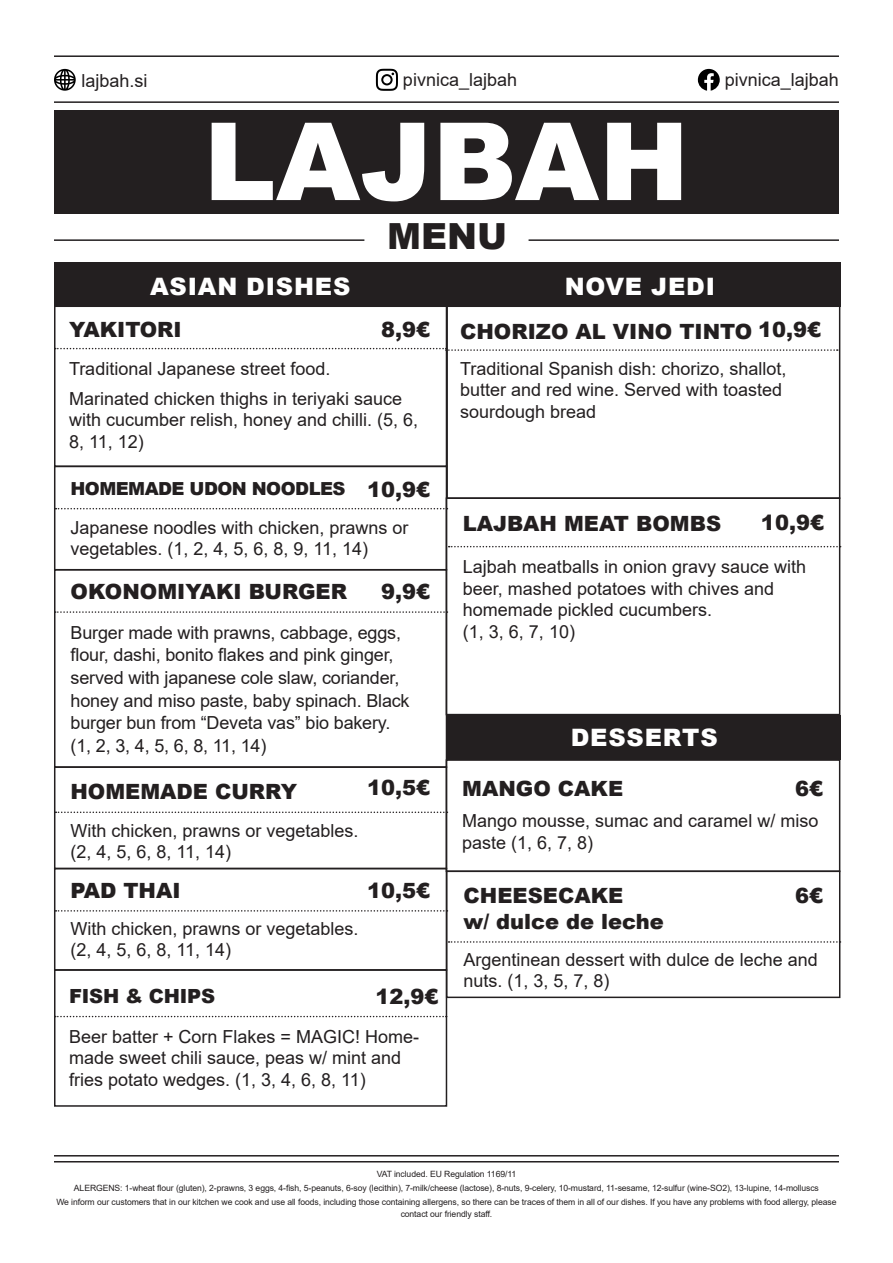
<style>
.page{position:relative;width:893px;height:1263px;background:#fff}
.page>*{position:absolute;margin:0;border:0;box-sizing:border-box;transform-origin:0 0}
.t1{font:900 108px "Arial";color:#fff}
.t2{font:900 36px "Arial";color:#231f20}
.t3{font:900 24px "Arial";letter-spacing:.035em;color:#fff}
.t4{font:900 21px "Arial";color:#231f20}
.t5{font:900 19.5px "Arial";letter-spacing:-.01em;color:#231f20}
.t6{font:18px/21.6px "Arial";color:#231f20}
.t7{font:900 18px "Arial";letter-spacing:-.03em;color:#231f20}
.t8{font:8.7px/14.1px "Arial";letter-spacing:-.01em;color:#231f20;text-align:center}
</style>
<div class="page">
<div style="left:54px;top:110px;width:785px;height:103px;background:#231f20"></div>
<hr style="left:54px;top:55px;width:785px;height:2px;background:#231f20">
<svg style="left:698px;top:69px;width:22px;height:22px"></svg>
<svg style="left:376px;top:69px;width:22px;height:22px"></svg>
<svg style="left:54px;top:69px;width:22px;height:22px"></svg>
<hr style="left:54px;top:101px;width:785px;height:2px;background:#231f20">
<hr style="left:54px;top:1155px;width:785px;height:1px;background:#231f20">
<hr style="left:54px;top:1161px;width:785px;height:1px;background:#231f20">
<hr style="left:529px;top:239px;width:310px;height:2px;background:#231f20">
<hr style="left:54px;top:239px;width:310px;height:2px;background:#231f20">
<svg style="left:55px;top:910px;width:391px;height:2px"></svg>
<div style="left:54px;top:766px;width:393px;height:103px;border:2px solid #231f20"></div>
<div style="left:446px;top:870px;width:394px;height:128px;border:2px solid #231f20"></div>
<div style="left:54px;top:263px;width:393px;height:44px;background:#231f20"></div>
<div style="left:54px;top:466px;width:393px;height:104px;border:2px solid #231f20"></div>
<svg style="left:55px;top:811px;width:391px;height:2px"></svg>
<svg style="left:55px;top:508px;width:391px;height:1px"></svg>
<div style="left:54px;top:569px;width:393px;height:199px;border:2px solid #231f20"></div>
<svg style="left:55px;top:611px;width:391px;height:2px"></svg>
<div style="left:447px;top:715px;width:393px;height:44px;background:#231f20"></div>
<svg style="left:449px;top:941px;width:391px;height:2px"></svg>
<div style="left:54px;top:969px;width:393px;height:138px;border:2px solid #231f20"></div>
<svg style="left:55px;top:1016px;width:392px;height:1px"></svg>
<div style="left:446px;top:305px;width:394px;height:194px;border:2px solid #231f20"></div>
<svg style="left:55px;top:348px;width:783px;height:3px"></svg>
<div style="left:444px;top:263px;width:396px;height:44px;background:#231f20"></div>
<div style="left:446px;top:497px;width:394px;height:218px;border:2px solid #231f20"></div>
<svg style="left:449px;top:546px;width:392px;height:1px"></svg>
<div style="left:446px;top:759px;width:394px;height:113px;border:2px solid #231f20"></div>
<p class="t6" style="left:82px;top:70px;width:68px">lajbah.si</p>
<p class="t6" style="left:403px;top:69px;width:116px">pivnica_lajbah</p>
<p class="t6" style="left:725px;top:69px;width:116px">pivnica_lajbah</p>
<h1 class="t1" style="left:204px;top:83px;width:487px">LAJBAH</h1>
<h2 class="t2" style="left:387px;top:210px;width:121px">MENU</h2>
<p class="t3" style="left:150px;top:269px;width:202px">ASIAN DISHES</p>
<p class="t4" style="left:69px;top:314px;width:114px">YAKITORI</p>
<p class="t4" style="left:381px;top:314px;width:51px">8,9€</p>
<p class="t6" style="left:69px;top:357px;width:263px">Traditional Japanese street food.</p>
<p class="t6" style="left:69px;top:388px;width:351px">Marinated chicken thighs in teriyaki sauce with cucumber relish, honey and chilli. (5, 6,<br>8, 11, 12)</p>
<p class="t7" style="left:70px;top:475px;width:277px">HOMEMADE UDON NOODLES</p>
<p class="t4" style="left:367px;top:474px;width:65px">10,9€</p>
<p class="t6" style="left:70px;top:516px;width:340px">Japanese noodles with chicken, prawns or vegetables. (1, 2, 4, 5, 6, 8, 9, 11, 14)</p>
<p class="t4" style="left:71px;top:577px;width:278px">OKONOMIYAKI BURGER</p>
<p class="t4" style="left:381px;top:577px;width:51px">9,9€</p>
<p class="t6" style="left:71px;top:622px;width:332px">Burger made with prawns, cabbage, eggs,</p>
<p class="t6" style="left:71px;top:644px;width:324px">flour, dashi, bonito flakes and pink ginger,</p>
<p class="t6" style="left:71px;top:667px;width:330px">served with japanese cole slaw, coriander,</p>
<p class="t6" style="left:71px;top:689px;width:340px">honey and miso paste, baby spinach. Black</p>
<p class="t6" style="left:71px;top:712px;width:321px">burger bun from “Deveta vas” bio bakery.</p>
<p class="t6" style="left:71px;top:734px;width:197px">(1, 2, 3, 4, 5, 6, 8, 11, 14)</p>
<p class="t4" style="left:70px;top:776px;width:228px">HOMEMADE CURRY</p>
<p class="t4" style="left:367px;top:772px;width:65px">10,5€</p>
<p class="t6" style="left:70px;top:820px;width:290px">With chicken, prawns or vegetables.</p>
<p class="t6" style="left:70px;top:841px;width:162px">(2, 4, 5, 6, 8, 11, 14)</p>
<p class="t4" style="left:70px;top:875px;width:112px">PAD THAI</p>
<p class="t4" style="left:367px;top:875px;width:65px">10,5€</p>
<p class="t6" style="left:70px;top:918px;width:290px">With chicken, prawns or vegetables.</p>
<p class="t6" style="left:70px;top:939px;width:162px">(2, 4, 5, 6, 8, 11, 14)</p>
<p class="t5" style="left:69px;top:982px;width:148px">FISH &amp; CHIPS</p>
<p class="t4" style="left:375px;top:981px;width:65px">12,9€</p>
<p class="t6" style="left:69px;top:1026px;width:352px">Beer batter + Corn Flakes = MAGIC! Home&shy;made sweet chili sauce, peas w/ mint and fries potato wedges. (1, 3, 4, 6, 8, 11)</p>
<p class="t3" style="left:565px;top:269px;width:152px">NOVE JEDI</p>
<p class="t4" style="left:460px;top:316px;width:363px">CHORIZO AL VINO TINTO 10,9€</p>
<p class="t6" style="left:460px;top:357px;width:328px">Traditional Spanish dish: chorizo, shallot, butter and red wine. Served with toasted sourdough bread</p>
<p class="t4" style="left:463px;top:509px;width:260px">LAJBAH MEAT BOMBS</p>
<p class="t4" style="left:761px;top:507px;width:65px">10,9€</p>
<p class="t6" style="left:463px;top:556px;width:345px">Lajbah meatballs in onion gravy sauce with beer, mashed potatoes with chives and homemade pickled cucumbers.<br>(1, 3, 6, 7, 10)</p>
<p class="t3" style="left:571px;top:720px;width:148px">DESSERTS</p>
<p class="t4" style="left:462px;top:773px;width:162px">MANGO CAKE</p>
<p class="t4" style="left:795px;top:773px;width:30px">6€</p>
<p class="t6" style="left:462px;top:810px;width:358px">Mango mousse, sumac and caramel w/ miso paste (1, 6, 7, 8)</p>
<p class="t4" style="left:463px;top:881px;width:161px">CHEESECAKE</p>
<p class="t4" style="left:795px;top:881px;width:30px">6€</p>
<p class="t4" style="left:463px;top:906px;width:202px">w/ dulce de leche</p>
<p class="t6" style="left:463px;top:948px;width:356px">Argentinean dessert with dulce de leche and nuts. (1, 3, 5, 7, 8)</p>
<p class="t8" style="left:56px;top:1166px;width:782px">VAT included. EU Regulation 1169/11<br>ALERGENS: 1-wheat flour (gluten), 2-prawns, 3 eggs, 4-fish, 5-peanuts, 6-soy (lecithin), 7-milk/cheese (lactose), 8-nuts, 9-celery, 10-mustard, 11-sesame, 12-sulfur (wine-SO2), 13-lupine, 14-molluscs<br>We inform our customers that in our kitchen we cook and use all foods, including those containing allergens, so there can be traces of them in all of our dishes. If you have any problems with food allergy, please</p>
<p class="t8" style="left:401px;top:1206px;width:93px">contact our friendly staff.</p>
</div>
